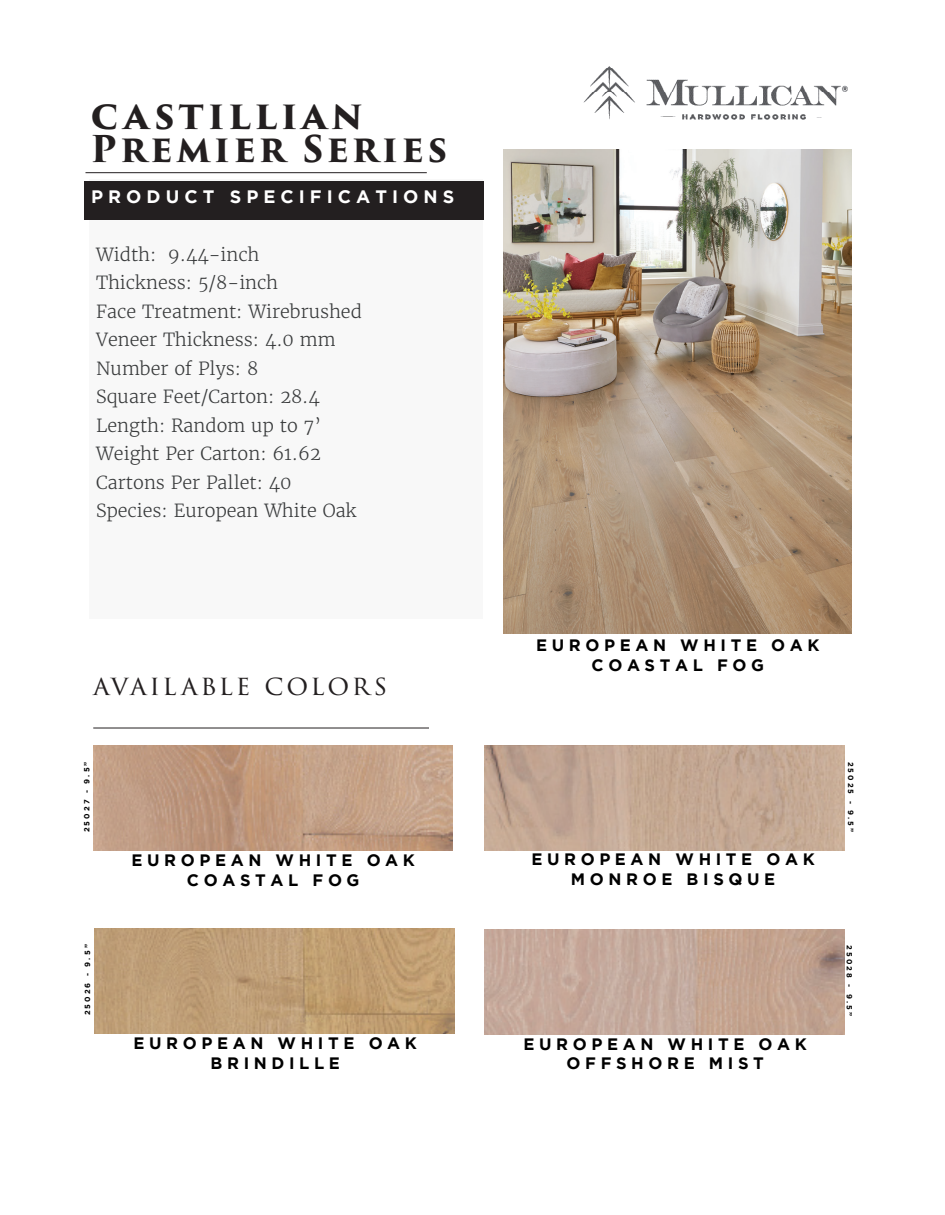
<style>
.page{position:relative;width:945px;height:1215px;background:#fff}
.page>*{position:absolute;margin:0;border:0;box-sizing:border-box;transform-origin:0 0}
.t1{font:700 37.5px "Trajan Pro 3";letter-spacing:.1em;color:#231f20}
.t2{font:700 36px "Trajan Pro 3";letter-spacing:.085em;color:#231f20}
.t3{font:27px "Trajan Pro 3";letter-spacing:.1em;color:#231f20}
.t4{font:300 18px/28.5px "Merriweather";color:#383a3b}
.t5{font:700 18px "Gotham";letter-spacing:.28em;color:#fff}
.t6{font:700 16.5px/19.8px "Gotham";letter-spacing:.28em;color:#000;text-align:center}
.t7{font:700 7.5px "Gotham";letter-spacing:.28em;color:#000}
</style>
<div class="page">
<img style="left:583px;top:66px;width:265px;height:54px">
<hr style="left:86px;top:172px;width:341px;height:1px;background:#231f20">
<div style="left:89px;top:179px;width:394px;height:440px;background:#f8f8f8"></div>
<div style="left:84px;top:181px;width:400px;height:39px;background:#231f20"></div>
<hr style="left:93px;top:728px;width:336px;height:1px;background:#231f20">
<img style="left:503px;top:150px;width:349px;height:483px">
<img style="left:484px;top:745px;width:360px;height:105px">
<img style="left:93px;top:745px;width:360px;height:105px">
<img style="left:94px;top:929px;width:360px;height:105px">
<img style="left:484px;top:929px;width:360px;height:105px">
<h1 class="t1" style="left:91px;top:87px;width:274px">castillian</h1>
<h2 class="t2" style="left:91px;top:122px;width:358px">Premier Series</h2>
<p class="t5" style="left:91px;top:186px;width:365px">PRODUCT SPECIFICATIONS</p>
<p class="t4" style="left:96px;top:240px;width:267px">Width: 9.44-inch<br>Thickness: 5/8-inch<br>Face Treatment: Wirebrushed<br>Veneer Thickness: 4.0 mm<br>Number of Plys: 8<br>Square Feet/Carton: 28.4<br>Length: Random up to 7’<br>Weight Per Carton: 61.62<br>Cartons Per Pallet: 40<br>Species: European White Oak</p>
<h3 class="t3" style="left:93px;top:667px;width:296px">AVAILABLE COLORS</h3>
<p class="t7" style="left:82px;top:832px;width:72px;rotate:-90deg">25027 - 9.5”</p>
<p class="t6" style="left:536px;top:635px;width:285px">EUROPEAN WHITE OAK<br>COASTAL FOG</p>
<p class="t6" style="left:132px;top:850px;width:285px">EUROPEAN WHITE OAK<br>COASTAL FOG</p>
<p class="t6" style="left:531px;top:849px;width:285px">EUROPEAN WHITE OAK<br>MONROE BISQUE</p>
<p class="t7" style="left:855px;top:762px;width:72px;rotate:90deg">25025 - 9.5”</p>
<p class="t7" style="left:83px;top:1015px;width:73px;rotate:-90deg">25026 - 9.5”</p>
<p class="t7" style="left:854px;top:945px;width:72px;rotate:90deg">25028 - 9.5”</p>
<p class="t6" style="left:523px;top:1033px;width:285px">EUROPEAN WHITE OAK<br>OFFSHORE MIST</p>
<p class="t6" style="left:133px;top:1033px;width:285px">EUROPEAN WHITE OAK<br>BRINDILLE</p>
</div>
